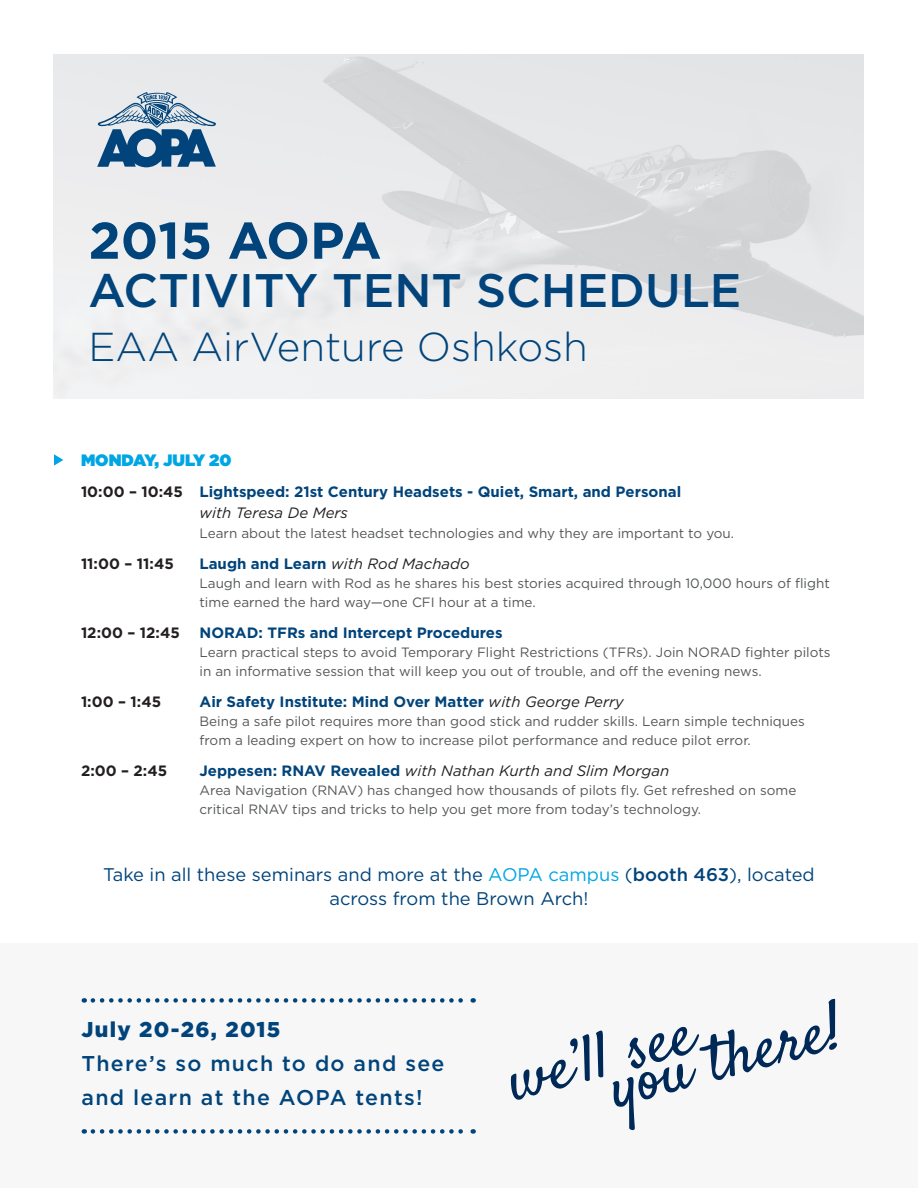
<style>
.page{position:relative;width:918px;height:1188px;background:#fff}
.page>*{position:absolute;margin:0;border:0;box-sizing:border-box;transform-origin:0 0}
.t1{font:700 51.6px "Gotham";letter-spacing:-.005em;color:#00447b}
.t2{font:500 47.1px "Gotham";color:#00447b}
.t3{font:300 40.35px "Gotham";color:#00447b}
.t4{font:500 21.3px/34.2px "Gotham";letter-spacing:.06em;color:#00447b}
.t5{font:900 21.3px "Gotham";letter-spacing:.06em;color:#00447b}
.t6{font:18.3px/24px "Gotham";color:#00447b;text-align:center}
.t7{font:900 16.5px "Gotham";color:#00a6e4}
.t8{font:700 15px/21px "Gotham";color:#00447b}
.t9{font:italic 15px "Gotham";color:#231f20}
.t10{font:700 15px "Gotham";color:#231f20}
.t11{font:13.5px/18.3px "Gotham";color:#545759}
.s1{color:#231f20}
.s2{font-weight:400;font-style:italic;color:#231f20}
.s3{font-weight:700;font-style:normal;color:#00447b}
.s4{color:#00a6e4}
.s5{font-weight:500}
</style>
<div class="page">
<div style="left:1px;top:944px;width:917px;height:244px;background:#f7f7f7"></div>
<svg style="left:93px;top:998px;width:381px;height:5px"></svg>
<svg style="left:93px;top:1129px;width:381px;height:5px"></svg>
<svg style="left:511px;top:999px;width:326px;height:131px"></svg>
<svg style="left:97px;top:92px;width:119px;height:75px;background:#81a0b9"></svg>
<svg style="left:54px;top:454px;width:9px;height:12px"></svg>
<h1 class="t1" style="left:89px;top:206px;width:295px">2015 AOPA</h1>
<h2 class="t2" style="left:89px;top:260px;width:654px">ACTIVITY TENT SCHEDULE</h2>
<h3 class="t3" style="left:89px;top:322px;width:501px">EAA AirVenture Oshkosh</h3>
<p class="t7" style="left:81px;top:448px;width:152px">MONDAY, JULY 20</p>
<p class="t8" style="left:200px;top:481px;width:483px;text-indent:-118px"><span class="s1">10:00 – 10:45</span> Lightspeed: 21st Century Headsets - Quiet, Smart, and Personal <span class="s2">with Teresa De Mers</span></p>
<p class="t11" style="left:200px;top:523px;width:536px">Learn about the latest headset technologies and why they are important to you.</p>
<p class="t10" style="left:81px;top:554px;width:94px">11:00 – 11:45</p>
<p class="t9" style="left:200px;top:554px;width:272px"><span class="s3">Laugh and Learn</span> with Rod Machado</p>
<p class="t11" style="left:200px;top:574px;width:632px">Laugh and learn with Rod as he shares his best stories acquired through 10,000 hours of flight time earned the hard way—one CFI hour at a time.</p>
<p class="t10" style="left:81px;top:623px;width:100px">12:00 – 12:45</p>
<p class="t8" style="left:200px;top:622px;width:305px">NORAD: TFRs and Intercept Procedures</p>
<p class="t11" style="left:200px;top:643px;width:633px">Learn practical steps to avoid Temporary Flight Restrictions (TFRs). Join NORAD fighter pilots in an informative session that will keep you out of trouble, and off the evening news.</p>
<p class="t10" style="left:81px;top:692px;width:82px">1:00 – 1:45</p>
<p class="t8" style="left:200px;top:691px;width:426px">Air Safety Institute: Mind Over Matter <span class="s2">with George Perry</span></p>
<p class="t11" style="left:200px;top:712px;width:607px">Being a safe pilot requires more than good stick and rudder skills. Learn simple techniques from a leading expert on how to increase pilot performance and reduce pilot error.</p>
<p class="t10" style="left:81px;top:761px;width:88px">2:00 – 2:45</p>
<p class="t9" style="left:200px;top:761px;width:471px"><span class="s3">Jeppesen: RNAV Revealed</span> with Nathan Kurth and Slim Morgan</p>
<p class="t11" style="left:200px;top:781px;width:598px">Area Navigation (RNAV) has changed how thousands of pilots fly. Get refreshed on some critical RNAV tips and tricks to help you get more from today’s technology.</p>
<h3 class="t6" style="left:103px;top:862px;width:713px">Take in all these seminars and more at the <span class="s4">AOPA campus</span> (<span class="s5">booth 463</span>), located across from the Brown Arch!</h3>
<h3 class="t5" style="left:82px;top:1014px;width:200px">July 20-26, 2015</h3>
<h3 class="t4" style="left:82px;top:1046px;width:364px">There’s so much to do and see and learn at the AOPA tents!</h3>
</div>
